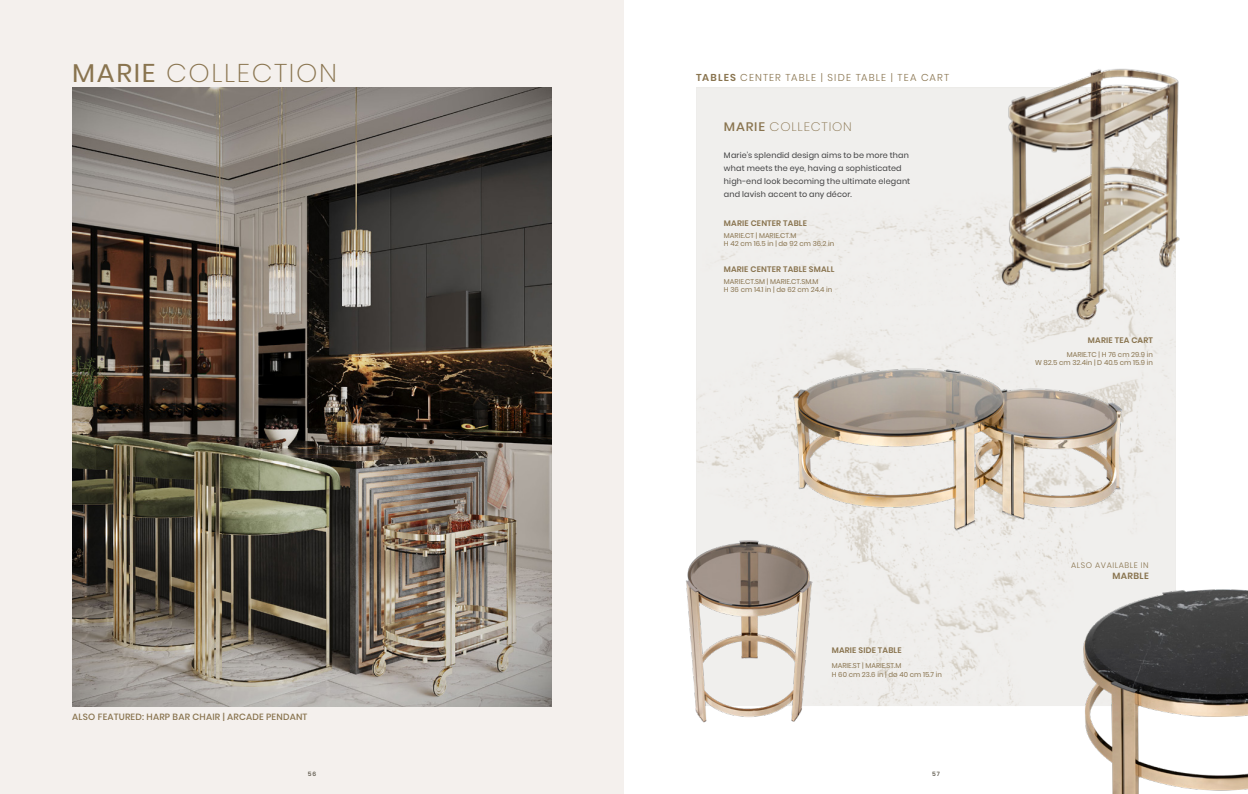
<style>
.page{position:relative;width:1248px;height:794px;background:#fff}
.page>*{position:absolute;margin:0;border:0;box-sizing:border-box;transform-origin:0 0}
.heading{font:200 25.6px "Poppins";letter-spacing:.06em;color:#89744f;scale:1.05 1}
.medium{font:200 12.4px "Poppins";letter-spacing:.06em;color:#89744f;scale:1.05 1}
.colecção__outras{font:300 10px "Poppins";letter-spacing:.115em;color:#89744f}
.size{font:500 9px "Poppins";letter-spacing:.02em;color:#89744f}
.size-2{font:600 9px "Poppins";letter-spacing:.04em;color:#89744f}
.Estilo_de_parágrafo{font:8px/13px "Poppins";letter-spacing:.02em;color:#3e3e3f}
.size-3{font:600 8px "Poppins";letter-spacing:.02em;color:#89744f}
.size-4{font:300 8px "Poppins";letter-spacing:.07em;color:#89744f}
.size-5{font:7px/8.4px "Poppins";color:#89744f}
.t1{font:500 6px "Poppins";color:#544f42}
.s1{font-weight:400}
.s2{font-weight:600}
.s3{font-weight:500}
</style>
<div class="page">
<div style="left:696px;top:88px;width:479px;height:618px;background:#f0efec"></div>
<div style="left:0;top:0;width:624px;height:794px;background:#f4f0ed"></div>
<img style="left:72px;top:88px;width:479px;height:618px">
<img style="left:686px;top:507px;width:140px;height:216px">
<img style="left:777px;top:362px;width:346px;height:170px">
<img style="left:1062px;top:587px;width:185px;height:207px">
<img style="left:977px;top:68px;width:203px;height:255px">
<p class="heading" style="left:72px;top:58px;width:253px"><span class="s1">MARIE</span> COLLECTION</p>
<p class="size" style="left:72px;top:711px;width:236px">ALSO FEATURED: HARP BAR CHAIR | ARCADE PENDANT</p>
<p class="colecção__outras" style="left:696px;top:72px;width:254px"><span class="s2">TABLES</span> CENTER TABLE | SIDE TABLE | TEA CART</p>
<p class="medium" style="left:724px;top:119px;width:123px"><span class="s3">MARIE</span> COLLECTION</p>
<p class="Estilo_de_parágrafo" style="left:724px;top:148px;width:188px">Marie’s splendid design aims to be more than what meets the eye, having a sophisticated high-end look becoming the ultimate elegant and lavish accent to any décor.</p>
<p class="size-3" style="left:724px;top:219px;width:84px">MARIE CENTER TABLE</p>
<p class="size-5" style="left:724px;top:231px;width:112px">MARIE.CT | MARIE.CT.M<br>H 42 cm 16.5 in | dø 92 cm 36.2 in</p>
<p class="size-3" style="left:723px;top:265px;width:112px">MARIE CENTER TABLE SMALL</p>
<p class="size-5" style="left:724px;top:277px;width:110px">MARIE.CT.SM | MARIE.CT.SM.M<br>H 36 cm 14.1 in | dø 62 cm 24.4 in</p>
<p class="size-3" style="left:831px;top:646px;width:71px">MARIE SIDE TABLE</p>
<p class="size-5" style="left:831px;top:661px;width:112px">MARIE.ST | MARIE.ST.M<br>H 60 cm 23.6 in | dø 40 cm 15.7 in</p>
<p class="t1" style="left:308px;top:770px;width:10px">56</p>
<p class="t1" style="left:932px;top:770px;width:9px">57</p>
<p class="size-3" style="left:1087px;top:335px;width:66px">MARIE TEA CART</p>
<p class="size-5" style="left:1066px;top:350px;width:88px">MARIE.TC | H 76 cm 29.9 in</p>
<p class="size-5" style="left:1034px;top:358px;width:119px">W 82.5 cm 32.4in | D 40.5 cm 15.9 in</p>
<p class="size-4" style="left:1070px;top:560px;width:79px">ALSO AVAILABLE IN</p>
<p class="size-2" style="left:1112px;top:570px;width:38px">MARBLE</p>
</div>
